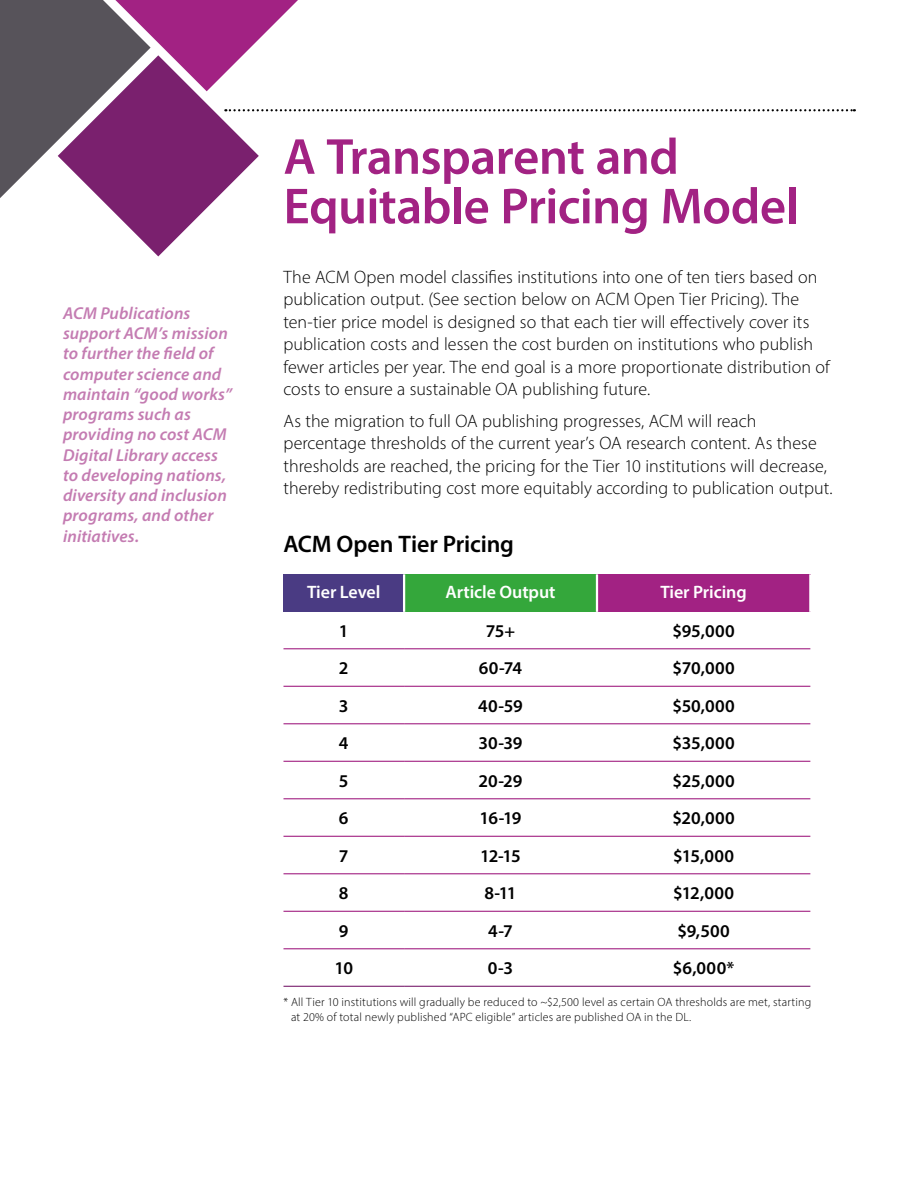
<style>
.page{position:relative;width:918px;height:1188px;background:#fff}
.page>*{position:absolute;margin:0;border:0;box-sizing:border-box;transform-origin:0 0}
.t1{font:600 51px/49.5px "Myriad Pro";letter-spacing:-.015em;color:#a22283}
.t2{font:600 24px "Myriad Pro";letter-spacing:-.01em;color:#000}
.t3{font:300 18px/22.5px "Myriad Pro";letter-spacing:.005em;color:#000}
.t4{font:600 18px "Myriad Pro";color:#000}
.t5{font:600 18px "Myriad Pro";letter-spacing:-.005em;color:#fff}
.t6{font:italic 600 17.25px/20.2px "Myriad Pro";letter-spacing:.01em;color:#c47cb2}
.t7{font:300 12px/15px "Myriad Pro";letter-spacing:.015em;color:#000}
</style>
<div class="page">
<svg style="left:0;top:0;width:855px;height:256px"></svg>
<div style="left:284px;top:574px;width:120px;height:38px;background:#4a3b83"></div>
<div style="left:404px;top:574px;width:193px;height:38px;background:#34a73b"></div>
<div style="left:597px;top:574px;width:213px;height:38px;background:#a22283"></div>
<hr style="left:284px;top:648px;width:120px;height:1px;background:#a22283">
<hr style="left:404px;top:648px;width:193px;height:1px;background:#a22283">
<hr style="left:597px;top:648px;width:213px;height:1px;background:#a22283">
<hr style="left:284px;top:686px;width:120px;height:1px;background:#a22283">
<hr style="left:404px;top:686px;width:193px;height:1px;background:#a22283">
<hr style="left:597px;top:686px;width:213px;height:1px;background:#a22283">
<hr style="left:284px;top:723px;width:120px;height:1px;background:#a22283">
<hr style="left:404px;top:723px;width:193px;height:1px;background:#a22283">
<hr style="left:597px;top:723px;width:213px;height:1px;background:#a22283">
<hr style="left:284px;top:761px;width:120px;height:1px;background:#a22283">
<hr style="left:404px;top:761px;width:193px;height:1px;background:#a22283">
<hr style="left:597px;top:761px;width:213px;height:1px;background:#a22283">
<hr style="left:284px;top:798px;width:120px;height:1px;background:#a22283">
<hr style="left:404px;top:798px;width:193px;height:1px;background:#a22283">
<hr style="left:597px;top:798px;width:213px;height:1px;background:#a22283">
<hr style="left:284px;top:836px;width:120px;height:1px;background:#a22283">
<hr style="left:404px;top:836px;width:193px;height:1px;background:#a22283">
<hr style="left:597px;top:836px;width:213px;height:1px;background:#a22283">
<hr style="left:284px;top:873px;width:120px;height:1px;background:#a22283">
<hr style="left:404px;top:873px;width:193px;height:1px;background:#a22283">
<hr style="left:597px;top:873px;width:213px;height:1px;background:#a22283">
<hr style="left:284px;top:911px;width:120px;height:1px;background:#a22283">
<hr style="left:404px;top:911px;width:193px;height:1px;background:#a22283">
<hr style="left:597px;top:911px;width:213px;height:1px;background:#a22283">
<hr style="left:284px;top:948px;width:120px;height:1px;background:#a22283">
<hr style="left:404px;top:948px;width:193px;height:1px;background:#a22283">
<hr style="left:597px;top:948px;width:213px;height:1px;background:#a22283">
<hr style="left:284px;top:986px;width:120px;height:1px;background:#7a206e">
<hr style="left:404px;top:986px;width:193px;height:1px;background:#7a206e">
<hr style="left:597px;top:986px;width:213px;height:1px;background:#7a206e">
<hr style="left:403px;top:574px;width:2px;height:38px;background:#fff">
<hr style="left:596px;top:574px;width:2px;height:38px;background:#fff">
<hr style="left:809px;top:574px;width:3px;height:38px;background:#fff">
<p class="t6" style="left:63px;top:303px;width:171px">ACM Publications support ACM’s mission to further the field of computer science and maintain “good works” programs such as providing no cost ACM<br>Digital Library access to developing nations, diversity and inclusion programs, and other initiatives.</p>
<h1 class="t1" style="left:284px;top:131px;width:517px">A Transparent and<br>Equitable Pricing Model</h1>
<p class="t3" style="left:284px;top:265px;width:548px">The ACM Open model classifies institutions into one of ten tiers based on publication output. (See section below on ACM Open Tier Pricing). The ten-tier price model is designed so that each tier will effectively cover its publication costs and lessen the cost burden on institutions who publish fewer articles per year. The end goal is a more proportionate distribution of costs to ensure a sustainable OA publishing future.</p>
<p class="t3" style="left:284px;top:409px;width:551px">As the migration to full OA publishing progresses, ACM will reach percentage thresholds of the current year’s OA research content. As these thresholds are reached, the pricing for the Tier 10 institutions will decrease, thereby redistributing cost more equitably according to publication output.</p>
<h2 class="t2" style="left:284px;top:529px;width:232px">ACM Open Tier Pricing</h2>
<p class="t5" style="left:307px;top:581px;width:75px">Tier Level</p>
<p class="t5" style="left:446px;top:581px;width:112px">Article Output</p>
<p class="t5" style="left:661px;top:581px;width:88px">Tier Pricing</p>
<p class="t4" style="left:339px;top:619px;width:11px">1</p>
<p class="t4" style="left:486px;top:619px;width:31px">75+</p>
<p class="t4" style="left:673px;top:619px;width:64px">$95,000</p>
<p class="t4" style="left:339px;top:657px;width:11px">2</p>
<p class="t4" style="left:479px;top:657px;width:45px">60-74</p>
<p class="t4" style="left:673px;top:657px;width:64px">$70,000</p>
<p class="t4" style="left:339px;top:694px;width:11px">3</p>
<p class="t4" style="left:478px;top:694px;width:46px">40-59</p>
<p class="t4" style="left:672px;top:694px;width:64px">$50,000</p>
<p class="t4" style="left:339px;top:732px;width:11px">4</p>
<p class="t4" style="left:478px;top:732px;width:46px">30-39</p>
<p class="t4" style="left:673px;top:732px;width:64px">$35,000</p>
<p class="t4" style="left:339px;top:769px;width:11px">5</p>
<p class="t4" style="left:479px;top:769px;width:45px">20-29</p>
<p class="t4" style="left:672px;top:769px;width:64px">$25,000</p>
<p class="t4" style="left:339px;top:807px;width:11px">6</p>
<p class="t4" style="left:480px;top:807px;width:43px">16-19</p>
<p class="t4" style="left:672px;top:807px;width:64px">$20,000</p>
<p class="t4" style="left:339px;top:844px;width:11px">7</p>
<p class="t4" style="left:480px;top:844px;width:42px">12-15</p>
<p class="t4" style="left:673px;top:844px;width:62px">$15,000</p>
<p class="t4" style="left:339px;top:882px;width:11px">8</p>
<p class="t4" style="left:484px;top:882px;width:34px">8-11</p>
<p class="t4" style="left:673px;top:882px;width:63px">$12,000</p>
<p class="t4" style="left:339px;top:919px;width:11px">9</p>
<p class="t4" style="left:488px;top:919px;width:26px">4-7</p>
<p class="t4" style="left:678px;top:919px;width:54px">$9,500</p>
<p class="t4" style="left:334px;top:957px;width:20px">10</p>
<p class="t4" style="left:488px;top:957px;width:27px">0-3</p>
<p class="t4" style="left:673px;top:957px;width:63px">$6,000*</p>
<p class="t7" style="left:291px;top:995px;width:522px;text-indent:-8px">* All Tier 10 institutions will gradually be reduced to ~$2,500 level as certain OA thresholds are met, starting at 20% of total newly published “APC eligible” articles are published OA in the DL.</p>
</div>
